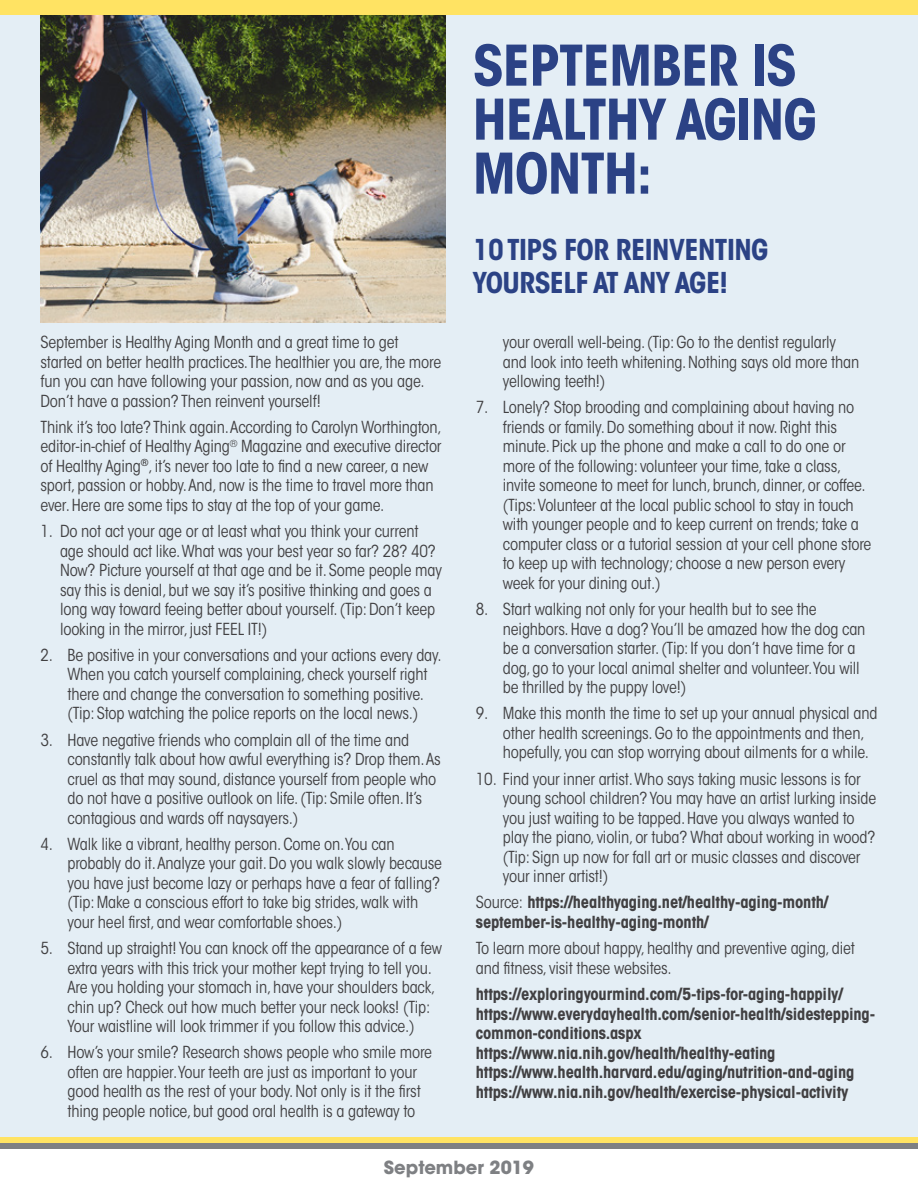
<style>
.page{position:relative;width:918px;height:1188px;background:#fff}
.page>*{position:absolute;margin:0;border:0;box-sizing:border-box;transform-origin:0 0}
.t1{font:700 condensed 55.5px/54px "ITC Avant Garde Std";letter-spacing:-.02em;color:#2b4285}
.t2{font:700 condensed 28.5px/33px "ITC Avant Garde Std";letter-spacing:-.02em;color:#2b4285}
.t3{font:700 18px "ITC Avant Garde Std";color:#7e8083}
.t4{font:condensed 16.5px/19.5px "ITC Avant Garde Std";letter-spacing:-.01em;color:#414042}
.t5{font:700 condensed 16.5px/19.5px "ITC Avant Garde Std";letter-spacing:-.01em;color:#414042}
.s1{font-weight:400}
</style>
<div class="page">
<div style="left:0;top:10px;width:918px;height:1131px;background:#e4eef5"></div>
<div style="left:0;top:0;width:918px;height:15px;background:#ffe363"></div>
<div style="left:0;top:1137px;width:918px;height:9px;background:#ffe363"></div>
<div style="left:0;top:1143px;width:918px;height:6px;background:#7e8083"></div>
<img style="left:40px;top:15px;width:406px;height:307px">
<h1 class="t1" style="left:473px;top:38px;width:346px">SEPTEMBER IS<br>HEALTHY AGING<br>MONTH:</h1>
<p class="t4" style="left:40px;top:332px;width:402px">September is Healthy Aging Month and a great time to get started on better health practices.The healthier you are, the more fun you can have following your passion, now and as you age.<br>Don’t have a passion? Then reinvent yourself!</p>
<p class="t4" style="left:40px;top:417px;width:403px">Think it’s too late? Think again. According to Carolyn Worthington, editor-in-chief of Healthy Aging<sup>®</sup> Magazine and executive director of Healthy Aging<sup>®</sup>, it’s never too late to find a new career, a new sport, passion or hobby. And, now is the time to travel more than ever. Here are some tips to stay at the top of your game.</p>
<p class="t4" style="left:60px;top:521px;width:384px;text-indent:-20px">1. Do not act your age or at least what you think your current age should act like. What was your best year so far? 28? 40?<br>Now? Picture yourself at that age and be it. Some people may say this is denial, but we say it’s positive thinking and goes a long way toward feeing better about yourself. (Tip: Don’t keep looking in the mirror, just FEEL IT!)</p>
<p class="t4" style="left:68px;top:645px;width:376px;text-indent:-27px">2. Be positive in your conversations and your actions every day.<br>When you catch yourself complaining, check yourself right there and change the conversation to something positive. (Tip: Stop watching the police reports on the local news.)</p>
<p class="t4" style="left:68px;top:730px;width:375px;text-indent:-27px">3. Have negative friends who complain all of the time and constantly talk about how awful everything is? Drop them. As cruel as that may sound, distance yourself from people who do not have a positive outlook on life. (Tip: Smile often. It’s contagious and wards off naysayers.)</p>
<p class="t4" style="left:68px;top:834px;width:376px;text-indent:-27px">4. Walk like a vibrant, healthy person. Come on.You can probably do it. Analyze your gait. Do you walk slowly because you have just become lazy or perhaps have a fear of falling? (Tip: Make a conscious effort to take big strides, walk with your heel first, and wear comfortable shoes.)</p>
<p class="t4" style="left:68px;top:939px;width:376px;text-indent:-27px">5. Stand up straight! You can knock off the appearance of a few extra years with this trick your mother kept trying to tell you.<br>Are you holding your stomach in, have your shoulders back, chin up? Check out how much better your neck looks! (Tip:<br>Your waistline will look trimmer if you follow this advice.)</p>
<p class="t4" style="left:68px;top:1043px;width:366px;text-indent:-27px">6. How’s your smile? Research shows people who smile more often are happier.Your teeth are just as important to your good health as the rest of your body. Not only is it the first thing people notice, but good oral health is a gateway to</p>
<h2 class="t2" style="left:473px;top:232px;width:297px">10 TIPS FOR REINVENTING<br>YOURSELF AT ANY AGE!</h2>
<p class="t4" style="left:503px;top:333px;width:358px">your overall well-being. (Tip: Go to the dentist regularly and look into teeth whitening. Nothing says old more than yellowing teeth!)</p>
<p class="t4" style="left:503px;top:398px;width:370px;text-indent:-27px">7. Lonely? Stop brooding and complaining about having no friends or family. Do something about it now. Right this minute. Pick up the phone and make a call to do one or more of the following: volunteer your time, take a class, invite someone to meet for lunch, brunch, dinner, or coffee. (Tips: Volunteer at the local public school to stay in touch with younger people and to keep current on trends; take a computer class or a tutorial session at your cell phone store to keep up with technology; choose a new person every week for your dining out.)</p>
<p class="t4" style="left:503px;top:600px;width:364px;text-indent:-27px">8. Start walking not only for your health but to see the neighbors. Have a dog? You’ll be amazed how the dog can be a conversation starter. (Tip: If you don’t have time for a dog, go to your local animal shelter and volunteer.You will be thrilled by the puppy love!)</p>
<p class="t4" style="left:503px;top:704px;width:376px;text-indent:-27px">9. Make this month the time to set up your annual physical and other health screenings. Go to the appointments and then, hopefully, you can stop worrying about ailments for a while.</p>
<p class="t4" style="left:503px;top:769px;width:375px;text-indent:-27px">10. Find your inner artist. Who says taking music lessons is for young school children? You may have an artist lurking inside you just waiting to be tapped. Have you always wanted to play the piano, violin, or tuba? What about working in wood? (Tip: Sign up now for fall art or music classes and discover your inner artist!)</p>
<p class="t5" style="left:476px;top:893px;width:354px"><span class="s1">Source:</span> https://healthyaging.net/healthy-aging-month/ september-is-healthy-aging-month/</p>
<p class="t4" style="left:476px;top:939px;width:381px">To learn more about happy, healthy and preventive aging, diet and fitness, visit these websites.</p>
<p class="t5" style="left:476px;top:984px;width:401px">https://exploringyourmind.com/5-tips-for-aging-happily/ https://www.everydayhealth.com/senior-health/sidestepping&shy;common-conditions.aspx https://www.nia.nih.gov/health/healthy-eating https://www.health.harvard.edu/aging/nutrition-and-aging https://www.nia.nih.gov/health/exercise-physical-activity</p>
<p class="t3" style="left:384px;top:1156px;width:152px">September 2019</p>
</div>
